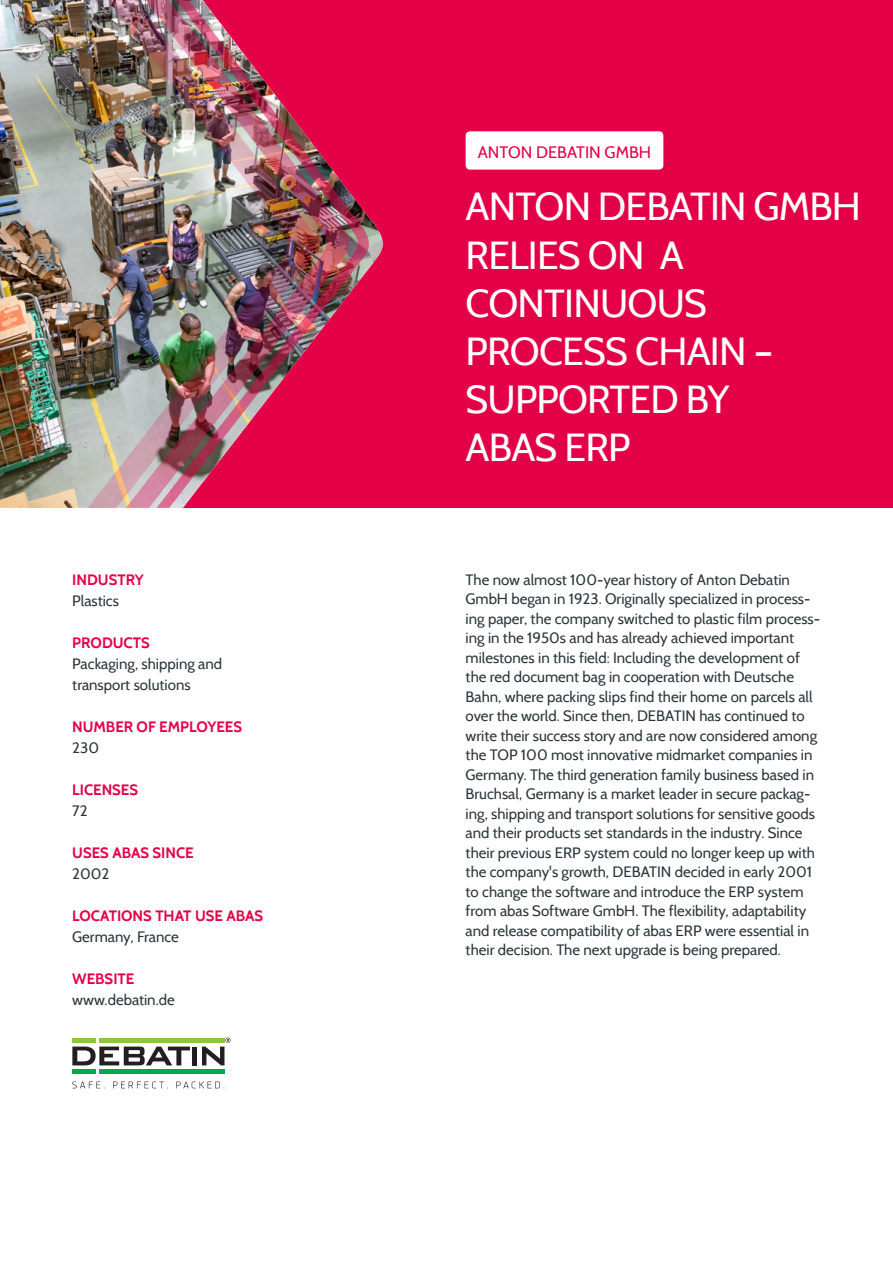
<style>
.page{position:relative;width:893px;height:1263px;background:#fff}
.page>*{position:absolute;margin:0;border:0;box-sizing:border-box;transform-origin:0 0}
.t1{font:39px/48px "Cabin";letter-spacing:-.02em;color:#fff}
.t2{font:16.5px "Cabin";color:#e30047}
.t3{font:15px/19.5px "Cabin";color:#2a3539}
.t4{font:700 15px "Cabin";color:#e30047}
</style>
<div class="page">
<div style="left:0;top:0;width:893px;height:508px;background:#e30047"></div>
<img style="left:0;top:0;width:383px;height:508px">
<img style="left:318px;top:0;width:52px;height:508px">
<img style="left:88px;top:0;width:230px;height:508px">
<div style="left:466px;top:131px;width:197px;height:39px;background:#fff;border-radius:4px"></div>
<svg style="left:72px;top:1046px;width:118px;height:19px"></svg>
<div style="left:192px;top:1046px;width:5px;height:19px;background:#231f20"></div>
<div style="left:72px;top:1069px;width:24px;height:5px;background:#00a94e"></div>
<hr style="left:72px;top:1038px;width:24px;height:4px;background:#8bc63e">
<div style="left:99px;top:1069px;width:125px;height:5px;background:#00a94e"></div>
<hr style="left:99px;top:1038px;width:125px;height:4px;background:#8bc63e">
<svg style="left:202px;top:1037px;width:28px;height:28px"></svg>
<svg style="left:72px;top:1081px;width:33px;height:7px"></svg>
<svg style="left:113px;top:1081px;width:55px;height:7px"></svg>
<svg style="left:176px;top:1081px;width:49px;height:7px"></svg>
<p class="t4" style="left:72px;top:570px;width:73px">INDUSTRY</p>
<p class="t3" style="left:72px;top:591px;width:48px">Plastics</p>
<p class="t4" style="left:72px;top:633px;width:79px">PRODUCTS</p>
<p class="t3" style="left:72px;top:653px;width:151px;line-height:21px">Packaging, shipping and transport solutions</p>
<p class="t4" style="left:72px;top:717px;width:171px">NUMBER OF EMPLOYEES</p>
<p class="t3" style="left:72px;top:738px;width:28px">230</p>
<p class="t4" style="left:72px;top:780px;width:67px">LICENSES</p>
<p class="t3" style="left:72px;top:801px;width:17px">72</p>
<p class="t4" style="left:72px;top:843px;width:123px">USES ABAS SINCE</p>
<p class="t3" style="left:72px;top:864px;width:39px">2002</p>
<p class="t4" style="left:72px;top:906px;width:192px">LOCATIONS THAT USE ABAS</p>
<p class="t3" style="left:72px;top:927px;width:108px">Germany, France</p>
<p class="t4" style="left:72px;top:969px;width:64px">WEBSITE</p>
<p class="t3" style="left:72px;top:990px;width:104px">www.debatin.de</p>
<p class="t2" style="left:478px;top:142px;width:175px">ANTON DEBATIN GMBH</p>
<p class="t1" style="left:466px;top:183px;width:397px">ANTON DEBATIN GMBH<br>RELIES ON A<br>CONTINUOUS<br>PROCESS CHAIN –<br>SUPPORTED BY<br>ABAS ERP</p>
<p class="t3" style="left:466px;top:570px;width:356px">The now almost 100-year history of Anton Debatin GmbH began in 1923. Originally specialized in process&shy;ing paper, the company switched to plastic film process&shy;ing in the 1950s and has already achieved important milestones in this field: Including the development of the red document bag in cooperation with Deutsche Bahn, where packing slips find their home on parcels all over the world. Since then, DEBATIN has continued to write their success story and are now considered among the TOP 100 most innovative midmarket companies in Germany. The third generation family business based in Bruchsal, Germany is a market leader in secure packag&shy;ing, shipping and transport solutions for sensitive goods and their products set standards in the industry. Since their previous ERP system could no longer keep up with the company's growth, DEBATIN decided in early 2001 to change the software and introduce the ERP system from abas Software GmbH. The flexibility, adaptability and release compatibility of abas ERP were essential in their decision. The next upgrade is being prepared.</p>
</div>
